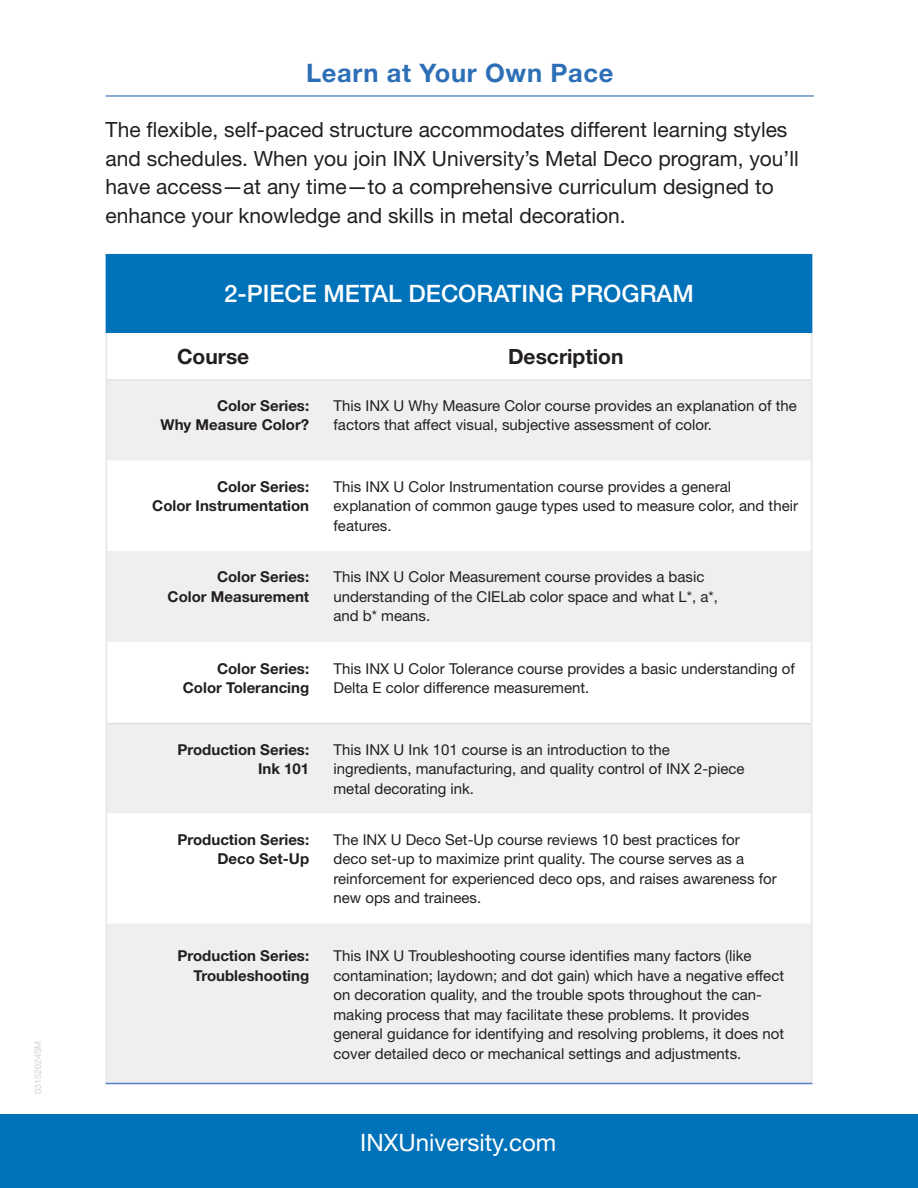
<style>
.page{position:relative;width:918px;height:1188px;background:#fff}
.page>*{position:absolute;margin:0;border:0;box-sizing:border-box;transform-origin:0 0}
.t1{font:700 25.5px "Helvetica Neue LT Std";letter-spacing:.025em;color:#2d6fb7}
.t2{font:500 24px "Helvetica Neue LT Std";color:#fff}
.t3{font:24px "Helvetica Neue LT Std";color:#fff}
.t4{font:21px/28.5px "Helvetica Neue LT Std";color:#231f20}
.t5{font:700 21px "Helvetica Neue LT Std";color:#231f20}
.t6{font:15px/19.5px "Helvetica Neue LT Std";color:#231f20}
.t7{font:700 15px/19.5px "Helvetica Neue LT Std";color:#231f20;text-align:right}
.t8{font:9px "Helvetica Neue LT Std";color:#d1d3d4}
</style>
<div class="page">
<div style="left:106px;top:255px;width:706px;height:77px;background:#0072ba"></div>
<svg style="left:107px;top:381px;width:704px;height:702px;fill:#efeff0"></svg>
<hr style="left:107px;top:461px;width:213px;height:1px;background:#fff">
<hr style="left:320px;top:461px;width:491px;height:1px;background:#fff">
<hr style="left:107px;top:642px;width:213px;height:1px;background:#fff">
<hr style="left:320px;top:642px;width:491px;height:1px;background:#fff">
<hr style="left:107px;top:723px;width:213px;height:1px;background:#dcddde">
<hr style="left:107px;top:813px;width:213px;height:1px;background:#fff">
<hr style="left:320px;top:723px;width:491px;height:1px;background:#dcddde">
<hr style="left:320px;top:813px;width:491px;height:1px;background:#fff">
<hr style="left:106px;top:333px;width:1px;height:46px;background:#e4e5e6">
<hr style="left:811px;top:333px;width:1px;height:46px;background:#e4e5e6">
<hr style="left:106px;top:381px;width:1px;height:80px;background:#e4e5e6">
<hr style="left:811px;top:381px;width:1px;height:80px;background:#e4e5e6">
<hr style="left:106px;top:461px;width:1px;height:90px;background:#e4e5e6">
<hr style="left:811px;top:461px;width:1px;height:90px;background:#e4e5e6">
<hr style="left:106px;top:551px;width:1px;height:92px;background:#e4e5e6">
<hr style="left:811px;top:551px;width:1px;height:92px;background:#e4e5e6">
<hr style="left:106px;top:643px;width:1px;height:81px;background:#e4e5e6">
<hr style="left:811px;top:643px;width:1px;height:81px;background:#e4e5e6">
<hr style="left:106px;top:724px;width:1px;height:90px;background:#e4e5e6">
<hr style="left:811px;top:724px;width:1px;height:90px;background:#e4e5e6">
<hr style="left:106px;top:814px;width:1px;height:110px;background:#e4e5e6">
<hr style="left:811px;top:814px;width:1px;height:110px;background:#e4e5e6">
<hr style="left:106px;top:924px;width:1px;height:159px;background:#e4e5e6">
<hr style="left:811px;top:924px;width:1px;height:159px;background:#e4e5e6">
<hr style="left:106px;top:254px;width:214px;height:1px;background:#0072ba">
<hr style="left:320px;top:254px;width:492px;height:1px;background:#0072ba">
<hr style="left:106px;top:332px;width:214px;height:1px;background:#0072ba">
<hr style="left:320px;top:332px;width:492px;height:1px;background:#0072ba">
<hr style="left:106px;top:379px;width:214px;height:2px;background:#e4e5e6">
<hr style="left:320px;top:379px;width:492px;height:2px;background:#e4e5e6">
<hr style="left:106px;top:1083px;width:214px;height:1px;background:#5680c1">
<hr style="left:320px;top:1083px;width:492px;height:1px;background:#5680c1">
<hr style="left:106px;top:95px;width:708px;height:2px;background:#2d6fb7">
<div style="left:0;top:1114px;width:918px;height:74px;background:#0072ba"></div>
<p class="t8" style="left:33px;top:1094px;width:55px;rotate:-90deg">03152024SM</p>
<h1 class="t1" style="left:306px;top:57px;width:309px">Learn at Your Own Pace</h1>
<p class="t4" style="left:106px;top:115px;width:695px">The flexible, self-paced structure accommodates different learning styles and schedules. When you join INX University’s Metal Deco program, you’ll have access—at any time—to a comprehensive curriculum designed to enhance your knowledge and skills in metal decoration.</p>
<h2 class="t2" style="left:224px;top:279px;width:471px">2-PIECE METAL DECORATING PROGRAM</h2>
<h3 class="t5" style="left:177px;top:343px;width:74px">Course</h3>
<h3 class="t5" style="left:508px;top:343px;width:117px">Description</h3>
<p class="t7" style="left:161px;top:395px;width:150px">Color Series:<br>Why Measure Color?</p>
<p class="t6" style="left:334px;top:396px;width:465px">This INX U Why Measure Color course provides an explanation of the factors that affect visual, subjective assessment of color.</p>
<p class="t7" style="left:152px;top:476px;width:158px">Color Series:<br>Color Instrumentation</p>
<p class="t6" style="left:334px;top:477px;width:466px">This INX U Color Instrumentation course provides a general explanation of common gauge types used to measure color, and their features.</p>
<p class="t7" style="left:168px;top:567px;width:143px">Color Series:<br>Color Measurement</p>
<p class="t6" style="left:334px;top:567px;width:386px">This INX U Color Measurement course provides a basic understanding of the CIELab color space and what L*, a*, and b* means.</p>
<p class="t7" style="left:183px;top:658px;width:128px">Color Series:<br>Color Tolerancing</p>
<p class="t6" style="left:334px;top:658px;width:463px">This INX U Color Tolerance course provides a basic understanding of<br>Delta E color difference measurement.</p>
<p class="t7" style="left:178px;top:739px;width:133px">Production Series:<br>Ink 101</p>
<p class="t6" style="left:334px;top:739px;width:413px">This INX U Ink 101 course is an introduction to the ingredients, manufacturing, and quality control of INX 2-piece metal decorating ink.</p>
<p class="t7" style="left:178px;top:829px;width:133px">Production Series:<br>Deco Set-Up</p>
<p class="t6" style="left:334px;top:829px;width:445px">The INX U Deco Set-Up course reviews 10 best practices for deco set-up to maximize print quality. The course serves as a reinforcement for experienced deco ops, and raises awareness for new ops and trainees.</p>
<p class="t7" style="left:178px;top:946px;width:133px">Production Series:<br>Troubleshooting</p>
<p class="t6" style="left:334px;top:946px;width:452px">This INX U Troubleshooting course identifies many factors (like contamination; laydown; and dot gain) which have a negative effect on decoration quality, and the trouble spots throughout the can&shy;making process that may facilitate these problems. It provides general guidance for identifying and resolving problems, it does not cover detailed deco or mechanical settings and adjustments.</p>
<h2 class="t3" style="left:360px;top:1128px;width:198px">INXUniversity.com</h2>
</div>
